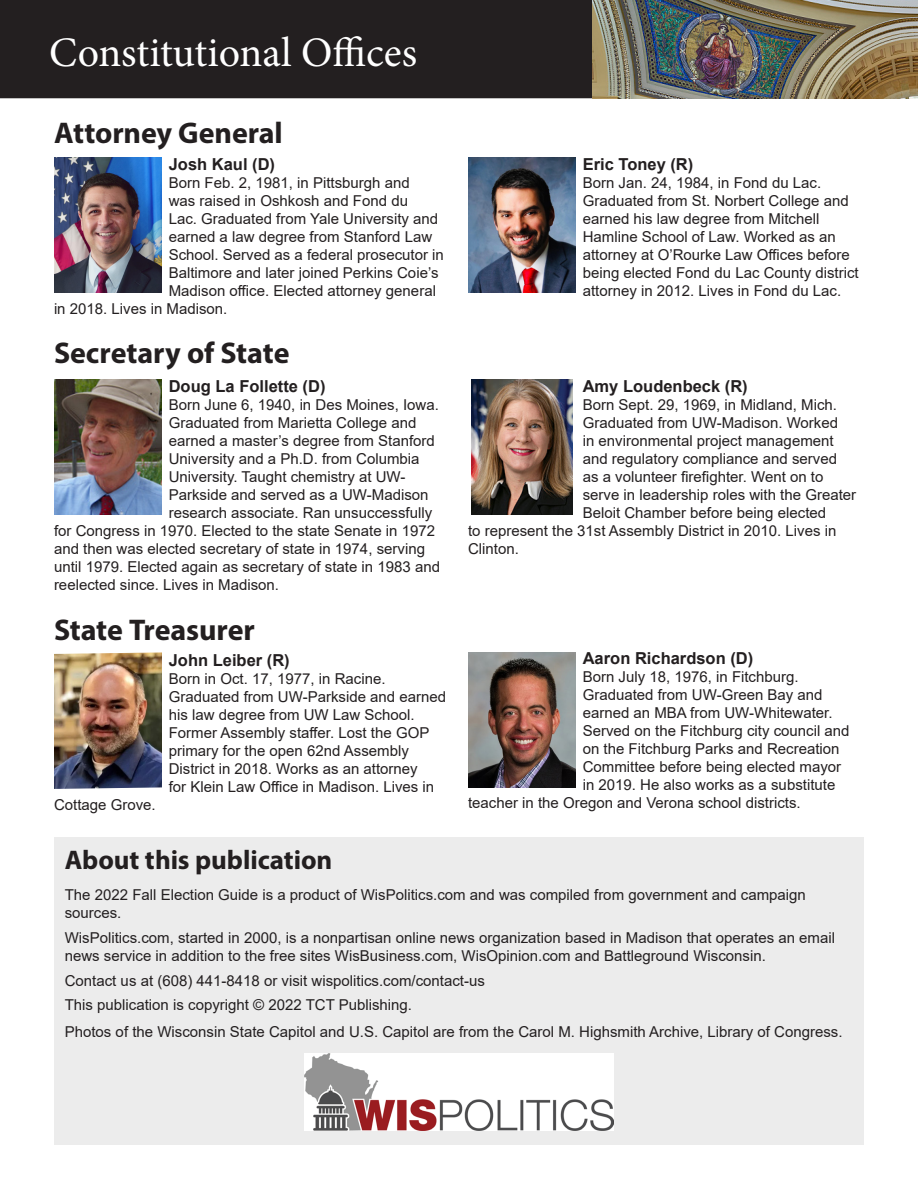
<style>
.page{position:relative;width:918px;height:1188px;background:#fff}
.page>*{position:absolute;margin:0;border:0;box-sizing:border-box;transform-origin:0 0}
.t1{font:42px "Minion Pro";color:#fff}
.t2{font:700 30px "Myriad Pro";letter-spacing:-.005em;color:#231f20}
.Body_Text{font:700 27px "Myriad Pro";letter-spacing:-.005em;color:#231f20}
.Name{font:700 16.5px "Arial";color:#231f20}
.Body_Text-2{font:700 16.5px "Arial";color:#231f20}
.Body_Text-3{font:15px/18px "Arial";color:#231f20}
.Name-2{font:15px/18px "Arial";color:#231f20}
</style>
<div class="page">
<div style="left:0;top:0;width:592px;height:98px;background:#231f20"></div>
<img style="left:54px;top:158px;width:108px;height:135px">
<img style="left:468px;top:158px;width:108px;height:135px">
<img style="left:54px;top:380px;width:108px;height:135px">
<img style="left:471px;top:380px;width:102px;height:135px">
<img style="left:54px;top:652px;width:108px;height:137px">
<img style="left:468px;top:652px;width:108px;height:135px">
<div style="left:54px;top:837px;width:810px;height:308px;background:#ececec"></div>
<img style="left:592px;top:0;width:326px;height:98px">
<img style="left:305px;top:1053px;width:308px;height:78px">
<p class="t1" style="left:49px;top:24px;width:370px">Constitutional Offices</p>
<p class="t2" style="left:54px;top:113px;width:230px">Attorney General</p>
<p class="Body_Text-2" style="left:169px;top:153px;width:108px">Josh Kaul (D)</p>
<p class="Body_Text-3" style="left:169px;top:174px;width:242px">Born Feb. 2, 1981, in Pittsburgh and</p>
<p class="Body_Text-3" style="left:169px;top:192px;width:241px">was raised in Oshkosh and Fond du</p>
<p class="Body_Text-3" style="left:169px;top:210px;width:271px">Lac. Graduated from Yale University and</p>
<p class="Body_Text-3" style="left:169px;top:228px;width:265px">earned a law degree from Stanford Law</p>
<p class="Body_Text-3" style="left:169px;top:246px;width:277px">School. Served as a federal prosecutor in</p>
<p class="Body_Text-3" style="left:169px;top:264px;width:271px">Baltimore and later joined Perkins Coie’s</p>
<p class="Body_Text-3" style="left:169px;top:282px;width:269px">Madison office. Elected attorney general</p>
<p class="Body_Text-3" style="left:54px;top:300px;width:175px">in 2018. Lives in Madison.</p>
<p class="t2" style="left:54px;top:333px;width:237px">Secretary of State</p>
<p class="Body_Text-2" style="left:169px;top:374px;width:158px">Doug La Follette (D)</p>
<p class="Body_Text-3" style="left:169px;top:395px;width:272px">Born June 6, 1940, in Des Moines, Iowa.</p>
<p class="Body_Text-3" style="left:169px;top:413px;width:249px">Graduated from Marietta College and</p>
<p class="Body_Text-3" style="left:169px;top:431px;width:268px">earned a master’s degree from Stanford</p>
<p class="Body_Text-3" style="left:169px;top:449px;width:252px">University and a Ph.D. from Columbia</p>
<p class="Body_Text-3" style="left:169px;top:467px;width:238px">University. Taught chemistry at UW-</p>
<p class="Body_Text-3" style="left:169px;top:485px;width:261px">Parkside and served as a UW-Madison</p>
<p class="Body_Text-3" style="left:169px;top:503px;width:265px">research associate. Ran unsuccessfully</p>
<p class="Body_Text-3" style="left:54px;top:521px;width:383px">for Congress in 1970. Elected to the state Senate in 1972</p>
<p class="Body_Text-3" style="left:54px;top:539px;width:373px">and then was elected secretary of state in 1974, serving</p>
<p class="Body_Text-3" style="left:54px;top:557px;width:388px">until 1979. Elected again as secretary of state in 1983 and</p>
<p class="Body_Text-3" style="left:54px;top:575px;width:227px">reelected since. Lives in Madison.</p>
<p class="t2" style="left:54px;top:610px;width:203px">State Treasurer</p>
<p class="Body_Text-3" style="left:54px;top:796px;width:103px">Cottage Grove.</p>
<p class="Body_Text-2" style="left:169px;top:649px;width:123px">John Leiber (R)</p>
<p class="Body_Text-3" style="left:169px;top:670px;width:279px">Born in Oct. 17, 1977, in Racine.<br>Graduated from UW-Parkside and earned his law degree from UW Law School.<br>Former Assembly staffer. Lost the GOP primary for the open 62nd Assembly District in 2018. Works as an attorney<br>for Klein Law Office in Madison. Lives in</p>
<p class="Name" style="left:583px;top:153px;width:112px">Eric Toney (R)</p>
<p class="Name-2" style="left:583px;top:174px;width:277px">Born Jan. 24, 1984, in Fond du Lac.<br>Graduated from St. Norbert College and earned his law degree from Mitchell Hamline School of Law. Worked as an attorney at O’Rourke Law Offices before being elected Fond du Lac County district attorney in 2012. Lives in Fond du Lac.</p>
<p class="Name" style="left:583px;top:374px;width:167px">Amy Loudenbeck (R)</p>
<p class="Name-2" style="left:583px;top:395px;width:256px">Born Sept. 29, 1969, in Midland, Mich.</p>
<p class="Name-2" style="left:583px;top:413px;width:257px">Graduated from UW-Madison. Worked</p>
<p class="Name-2" style="left:583px;top:431px;width:252px">in environmental project management</p>
<p class="Name-2" style="left:583px;top:449px;width:256px">and regulatory compliance and served</p>
<p class="Name-2" style="left:583px;top:467px;width:242px">as a volunteer firefighter. Went on to</p>
<p class="Name-2" style="left:583px;top:485px;width:275px">serve in leadership roles with the Greater</p>
<p class="Name-2" style="left:583px;top:503px;width:245px">Beloit Chamber before being elected</p>
<p class="Name-2" style="left:468px;top:521px;width:370px">to represent the 31st Assembly District in 2010. Lives in</p>
<p class="Name-2" style="left:468px;top:539px;width:52px">Clinton.</p>
<p class="Name" style="left:583px;top:647px;width:172px">Aaron Richardson (D)</p>
<p class="Name-2" style="left:583px;top:668px;width:217px">Born July 18, 1976, in Fitchburg.</p>
<p class="Name-2" style="left:583px;top:686px;width:241px">Graduated from UW-Green Bay and</p>
<p class="Name-2" style="left:583px;top:704px;width:251px">earned an MBA from UW-Whitewater.</p>
<p class="Name-2" style="left:583px;top:722px;width:268px">Served on the Fitchburg city council and</p>
<p class="Name-2" style="left:583px;top:740px;width:258px">on the Fitchburg Parks and Recreation</p>
<p class="Name-2" style="left:583px;top:758px;width:260px">Committee before being elected mayor</p>
<p class="Name-2" style="left:583px;top:776px;width:254px">in 2019. He also works as a substitute</p>
<p class="Name-2" style="left:468px;top:794px;width:334px">teacher in the Oregon and Verona school districts.</p>
<p class="Body_Text" style="left:65px;top:842px;width:269px">About this publication</p>
<p class="Body_Text-3" style="left:65px;top:886px;width:743px">The 2022 Fall Election Guide is a product of WisPolitics.com and was compiled from government and campaign sources.</p>
<p class="Body_Text-3" style="left:65px;top:928px;width:772px">WisPolitics.com, started in 2000, is a nonpartisan online news organization based in Madison that operates an email news service in addition to the free sites WisBusiness.com, WisOpinion.com and Battleground Wisconsin.</p>
<p class="Body_Text-3" style="left:65px;top:971px;width:422px">Contact us at (608) 441-8418 or visit wispolitics.com/contact-us</p>
<p class="Body_Text-3" style="left:65px;top:996px;width:349px">This publication is copyright © 2022 TCT Publishing.</p>
<p class="Body_Text-3" style="left:65px;top:1022px;width:779px">Photos of the Wisconsin State Capitol and U.S. Capitol are from the Carol M. Highsmith Archive, Library of Congress.</p>
</div>
